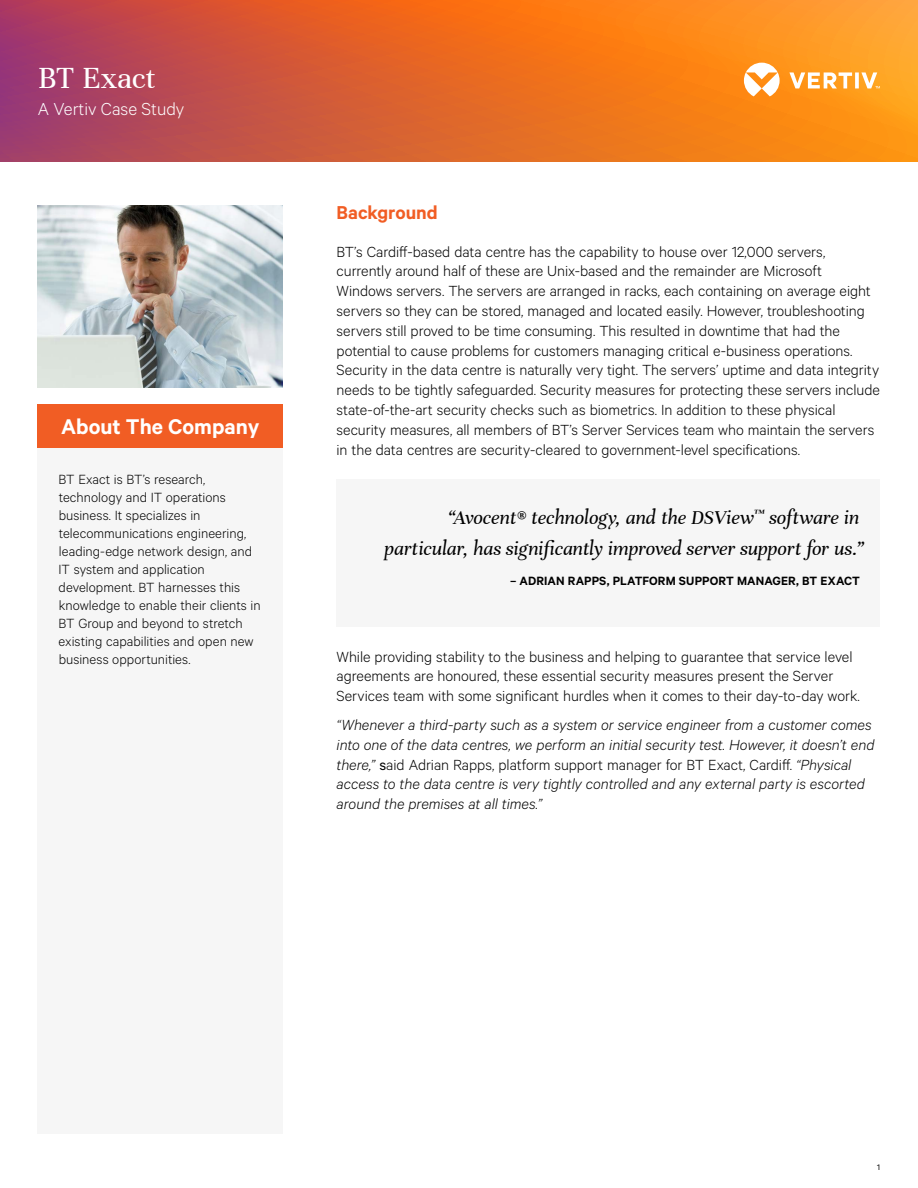
<style>
.page{position:relative;width:918px;height:1188px;background:#fff}
.page>*{position:absolute;margin:0;border:0;box-sizing:border-box;transform-origin:0 0}
.t1{font:33px "Unna";color:#fff}
.t2{font:600 24px "Calibre";color:#fff}
.t3{font:italic 21px/31.5px "Unna";letter-spacing:-.005em;color:#000;text-align:right}
.t4{font:600 21px "Calibre";color:#f15d24}
.t5{font:300 19.5px "Calibre";color:#fff}
.t6{font:300 16.5px/19.8px "Calibre";color:#000}
.t7{font:italic 300 16.5px/19.8px "Calibre";letter-spacing:-.005em;color:#000}
.t8{font:300 15px/18px "Calibre";color:#000}
.t9{font:600 13.5px "Calibre";letter-spacing:.005em;color:#000}
.t10{font:9px "Calibre";color:#000}
.s1{font-weight:400;font-style:normal}
.s2{font-style:normal}
</style>
<div class="page">
<svg style="left:0;top:0;width:918px;height:162px;background:#dd6930"></svg>
<svg style="left:744px;top:63px;width:136px;height:33px"></svg>
<img style="left:38px;top:205px;width:244px;height:183px">
<div style="left:38px;top:448px;width:245px;height:686px;background:#f6f6f6"></div>
<div style="left:38px;top:405px;width:245px;height:43px;background:#f15d24"></div>
<div style="left:337px;top:479px;width:543px;height:148px;background:#f6f6f6"></div>
<h1 class="t1" style="left:38px;top:59px;width:119px">BT Exact</h1>
<p class="t5" style="left:38px;top:98px;width:148px">A Vertiv Case Study</p>
<h2 class="t2" style="left:61px;top:413px;width:200px">About The Company</h2>
<p class="t8" style="left:59px;top:470px;width:204px">BT Exact is BT’s research, technology and IT operations business. It specializes in telecommunications engineering, leading-edge network design, and<br>IT system and application development. BT harnesses this knowledge to enable their clients in<br>BT Group and beyond to stretch existing capabilities and open new business opportunities.</p>
<p class="t4" style="left:337px;top:200px;width:103px">Background</p>
<p class="t6" style="left:337px;top:241px;width:545px">BT’s Cardiff-based data centre has the capability to house over 12,000 servers, currently around half of these are Unix-based and the remainder are Microsoft Windows servers. The servers are arranged in racks, each containing on average eight servers so they can be stored, managed and located easily. However, troubleshooting servers still proved to be time consuming. This resulted in downtime that had the potential to cause problems for customers managing critical e-business operations.<br>Security in the data centre is naturally very tight. The servers’ uptime and data integrity needs to be tightly safeguarded. Security measures for protecting these servers include state-of-the-art security checks such as biometrics. In addition to these physical security measures, all members of BT’s Server Services team who maintain the servers in the data centres are security-cleared to government-level specifications.</p>
<p class="t3" style="left:384px;top:502px;width:481px">“Avocent® technology, and the DSView<sup>™</sup> software in particular, has significantly improved server support for us.”</p>
<p class="t9" style="left:510px;top:573px;width:351px">– ADRIAN RAPPS, PLATFORM SUPPORT MANAGER, BT EXACT</p>
<p class="t6" style="left:337px;top:646px;width:525px">While providing stability to the business and helping to guarantee that service level agreements are honoured, these essential security measures present the Server<br>Services team with some significant hurdles when it comes to their day-to-day work.</p>
<p class="t7" style="left:337px;top:714px;width:539px">“Whenever a third-party such as a system or service engineer from a customer comes into one of the data centres, we perform an initial security test. However, it doesn’t end there,” <span class="s1">s</span><span class="s2">aid Adrian Rapps, platform support manager for BT Exact, Cardiff.</span> “Physical access to the data centre is very tightly controlled and any external party is escorted around the premises at all times.”</p>
<p class="t10" style="left:877px;top:1162px;width:4px">1</p>
</div>
